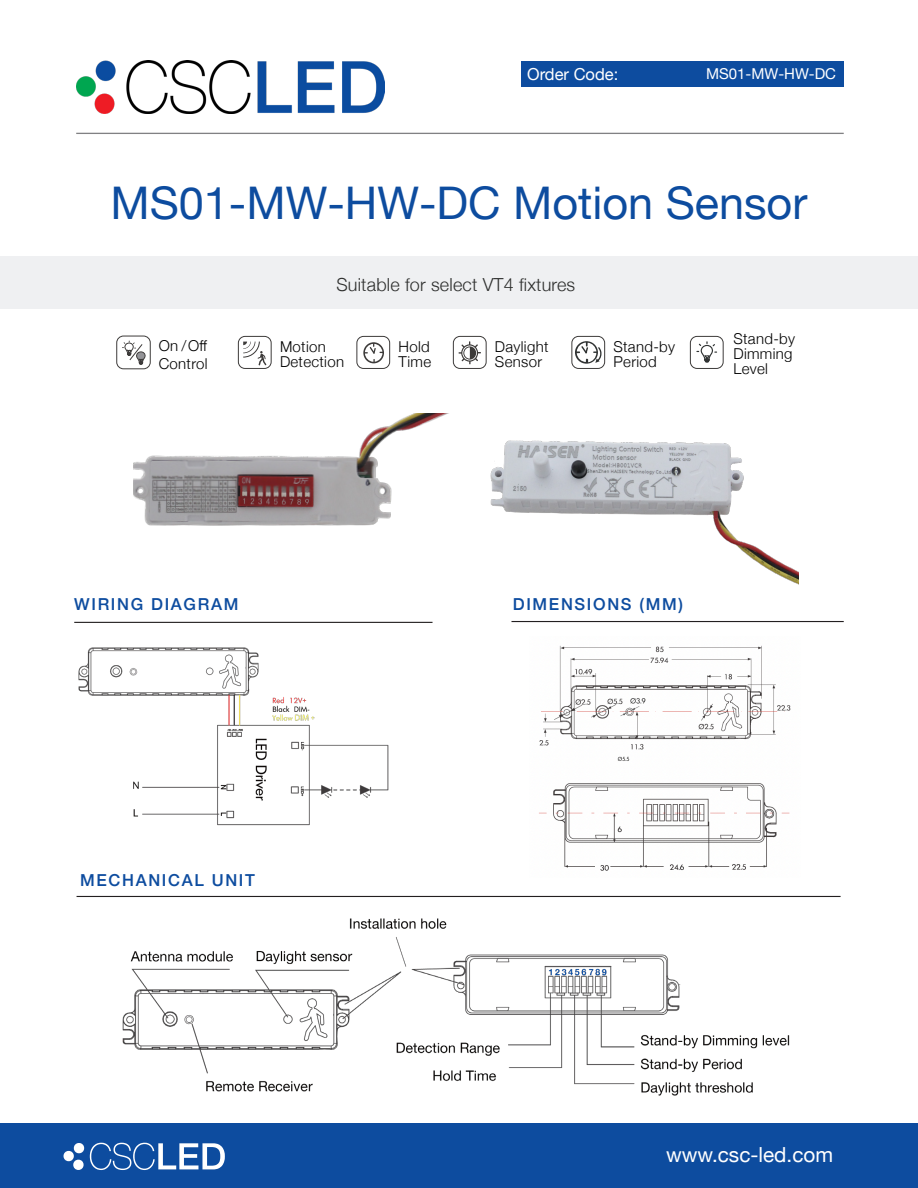
<style>
.page{position:relative;width:918px;height:1188px;background:#fff}
.page>*{position:absolute;margin:0;border:0;box-sizing:border-box;transform-origin:0 0}
.t1{font:45px "Helvetica Neue";color:#0d4c9f}
.t2{font:20.7px "Helvetica Neue";color:#fff}
.t3{font:300 18px "Helvetica Neue";letter-spacing:.01em;color:#2e2f2e}
.t4{font:500 16.5px "Helvetica Neue";letter-spacing:.1em;color:#0d4c9f}
.t5{font:16.5px "Helvetica Neue";color:#fff}
.t6{font:300 15px/15px "Helvetica Neue";letter-spacing:.02em;color:#000}
.t7{font:15px "Helvetica Neue";color:#fff}
</style>
<div class="page">
<div style="left:0;top:256px;width:918px;height:53px;background:#eff0f2"></div>
<div style="left:521px;top:61px;width:323px;height:25px;background:#0d4c9f"></div>
<hr style="left:76px;top:133px;width:768px;height:1px;background:#818183">
<div style="left:0;top:1123px;width:918px;height:65px;background:#0d4c9f"></div>
<svg style="left:90px;top:1143px;width:135px;height:27px"></svg>
<div style="left:74px;top:1143px;width:10px;height:10px;background:#fff;border-radius:5px"></div>
<div style="left:73px;top:1160px;width:11px;height:10px;background:#fff;border-radius:5px"></div>
<div style="left:64px;top:1151px;width:10px;height:10px;background:#fff;border-radius:5px"></div>
<hr style="left:74px;top:622px;width:359px;height:1px;background:#231f20">
<svg style="left:116px;top:335px;width:35px;height:34px"></svg>
<svg style="left:243px;top:342px;width:23px;height:24px"></svg>
<div style="left:238px;top:336px;width:33px;height:33px;border:1px solid #3d3b3a;border-radius:7px"></div>
<div style="left:357px;top:336px;width:33px;height:33px;border:1px solid #3d3b3a;border-radius:7px"></div>
<div style="left:453px;top:336px;width:33px;height:33px;border:1px solid #3d3b3a;border-radius:7px"></div>
<div style="left:572px;top:336px;width:33px;height:33px;border:1px solid #3d3b3a;border-radius:7px"></div>
<div style="left:690px;top:336px;width:33px;height:33px;border:1px solid #3d3b3a;border-radius:7px"></div>
<svg style="left:363px;top:342px;width:21px;height:21px"></svg>
<svg style="left:459px;top:341px;width:22px;height:23px"></svg>
<svg style="left:696px;top:341px;width:21px;height:22px"></svg>
<svg style="left:575px;top:341px;width:27px;height:23px"></svg>
<img style="left:134px;top:414px;width:313px;height:112px">
<img style="left:490px;top:440px;width:308px;height:144px">
<img style="left:76px;top:61px;width:308px;height:52px">
<img style="left:78px;top:647px;width:311px;height:179px">
<hr style="left:77px;top:896px;width:764px;height:1px;background:#231f20">
<img style="left:122px;top:918px;width:668px;height:178px">
<img style="left:539px;top:645px;width:252px;height:226px">
<hr style="left:512px;top:621px;width:332px;height:1px;background:#231f20">
<p class="t5" style="left:527px;top:62px;width:93px">Order Code:</p>
<p class="t7" style="left:706px;top:63px;width:132px">MS01-MW-HW-DC</p>
<p class="t1" style="left:111px;top:170px;width:698px">MS01-MW-HW-DC Motion Sensor</p>
<p class="t6" style="left:159px;top:337px;width:50px">On / Off</p>
<p class="t6" style="left:159px;top:355px;width:50px">Control</p>
<p class="t3" style="left:336px;top:270px;width:240px">Suitable for select VT4 fixtures</p>
<p class="t6" style="left:280px;top:338px;width:66px">Motion<br>Detection</p>
<p class="t6" style="left:399px;top:338px;width:34px">Hold<br>Time</p>
<p class="t6" style="left:495px;top:338px;width:55px">Daylight<br>Sensor</p>
<p class="t6" style="left:614px;top:338px;width:63px">Stand-by</p>
<p class="t6" style="left:614px;top:353px;width:45px">Period</p>
<p class="t6" style="left:734px;top:330px;width:63px">Stand-by<br>Dimming<br>Level</p>
<p class="t4" style="left:74px;top:591px;width:166px">WIRING DIAGRAM</p>
<p class="t4" style="left:513px;top:591px;width:172px">DIMENSIONS (MM)</p>
<p class="t4" style="left:80px;top:867px;width:176px">MECHANICAL UNIT</p>
<p class="t2" style="left:666px;top:1140px;width:169px">www.csc-led.com</p>
</div>
